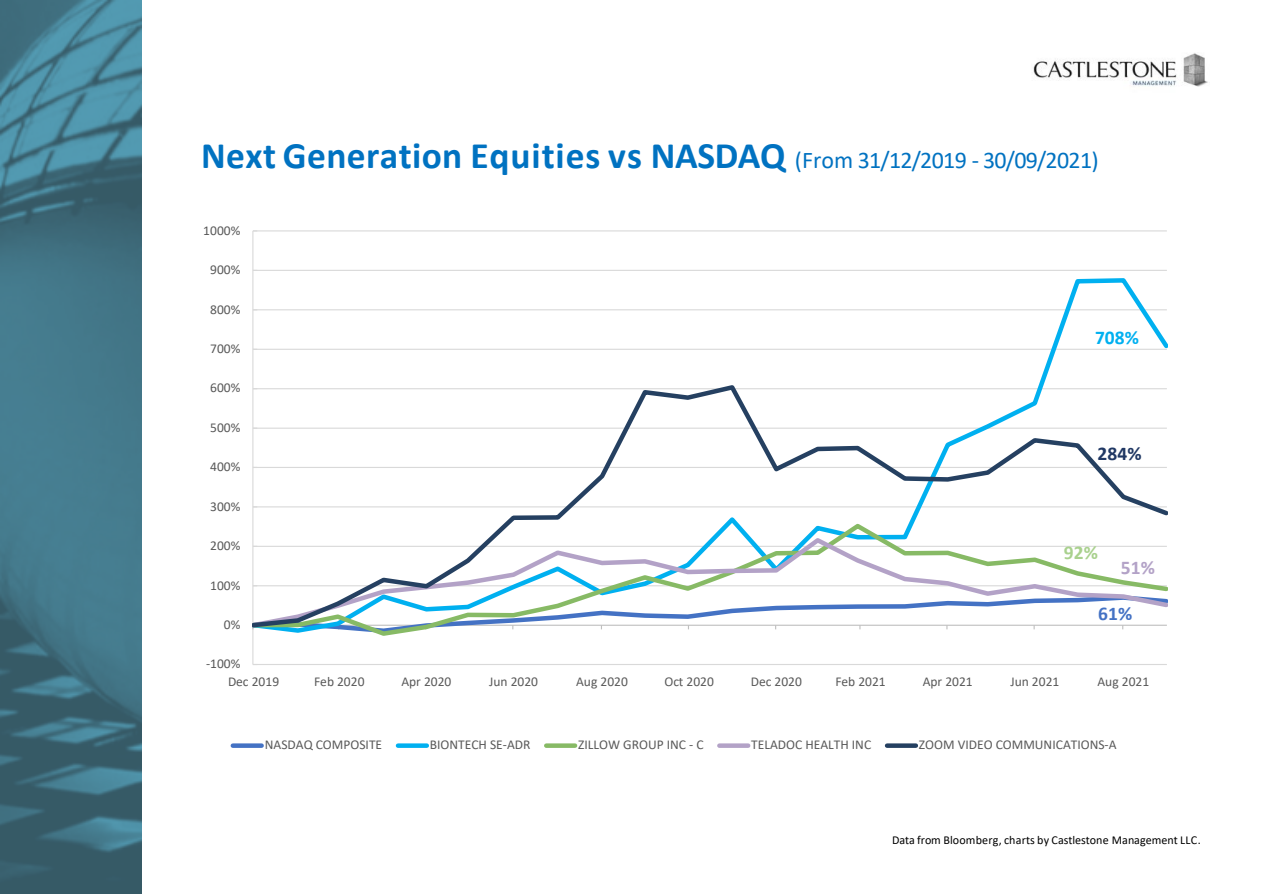
<style>
.page{position:relative;width:1264px;height:894px;background:#fff}
.page>*{position:absolute;margin:0;border:0;box-sizing:border-box;transform-origin:0 0}
.t1{font:700 37.5px "Calibri";letter-spacing:.01em;color:#0072c1}
.t2{font:700 19.5px "Calibri";color:#203864}
.t3{font:700 19.5px "Calibri";color:#00b0f0}
.t4{font:700 19.5px "Calibri";color:#a9d18e}
.t5{font:700 19.5px "Calibri";color:#4472c4}
.t6{font:700 19.5px "Calibri";color:#b3a2c7}
.t7{font:13.5px "Calibri";color:#595959}
.t8{font:12px "Calibri";letter-spacing:.005em;color:#000}
.s1{font-weight:400;font-size:24px}
</style>
<div class="page">
<img style="left:1033px;top:53px;width:175px;height:34px">
<div style="left:0;top:0;width:141px;height:893px;background:#4e8193;opacity:.7"></div>
<hr style="left:253px;top:663px;width:913px;height:2px;background:#d9d9d9">
<hr style="left:253px;top:270px;width:913px;height:1px;background:#d9d9d9">
<hr style="left:253px;top:230px;width:913px;height:1px;background:#d9d9d9">
<hr style="left:252px;top:231px;width:1px;height:433px;background:#d9d9d9">
<svg style="left:253px;top:276px;width:914px;height:106px"></svg>
<svg style="left:253px;top:382px;width:914px;height:248px"></svg>
<svg style="left:233px;top:743px;width:28px;height:4px"></svg>
<svg style="left:398px;top:743px;width:29px;height:4px"></svg>
<svg style="left:546px;top:743px;width:29px;height:4px"></svg>
<svg style="left:719px;top:743px;width:29px;height:4px"></svg>
<svg style="left:886px;top:743px;width:29px;height:4px"></svg>
<h2 class="t1" style="left:201px;top:129px;width:899px">Next Generation Equities vs NASDAQ <span class="s1">(From 31/12/2019 - 30/09/2021)</span></h2>
<p class="t7" style="left:203px;top:221px;width:39px">1000%</p>
<p class="t7" style="left:210px;top:260px;width:32px">900%</p>
<p class="t7" style="left:210px;top:300px;width:32px">800%</p>
<p class="t7" style="left:210px;top:339px;width:32px">700%</p>
<p class="t7" style="left:210px;top:378px;width:32px">600%</p>
<p class="t7" style="left:210px;top:418px;width:32px">500%</p>
<p class="t7" style="left:210px;top:457px;width:32px">400%</p>
<p class="t7" style="left:210px;top:496px;width:32px">300%</p>
<p class="t7" style="left:210px;top:536px;width:32px">200%</p>
<p class="t7" style="left:210px;top:575px;width:32px">100%</p>
<p class="t7" style="left:224px;top:615px;width:18px">0%</p>
<p class="t7" style="left:206px;top:654px;width:36px">-100%</p>
<p class="t3" style="left:1094px;top:324px;width:45px">708%</p>
<p class="t2" style="left:1097px;top:440px;width:45px">284%</p>
<p class="t4" style="left:1063px;top:538px;width:35px">92%</p>
<p class="t6" style="left:1120px;top:553px;width:35px">51%</p>
<p class="t5" style="left:1097px;top:599px;width:35px">61%</p>
<p class="t7" style="left:228px;top:672px;width:53px">Dec 2019</p>
<p class="t7" style="left:314px;top:672px;width:52px">Feb 2020</p>
<p class="t7" style="left:401px;top:672px;width:52px">Apr 2020</p>
<p class="t7" style="left:489px;top:672px;width:50px">Jun 2020</p>
<p class="t7" style="left:576px;top:672px;width:53px">Aug 2020</p>
<p class="t7" style="left:664px;top:672px;width:51px">Oct 2020</p>
<p class="t7" style="left:750px;top:672px;width:53px">Dec 2020</p>
<p class="t7" style="left:835px;top:672px;width:52px">Feb 2021</p>
<p class="t7" style="left:922px;top:672px;width:52px">Apr 2021</p>
<p class="t7" style="left:1010px;top:672px;width:50px">Jun 2021</p>
<p class="t7" style="left:1097px;top:672px;width:53px">Aug 2021</p>
<p class="t7" style="left:265px;top:735px;width:119px">NASDAQ COMPOSITE</p>
<p class="t7" style="left:430px;top:735px;width:102px">BIONTECH SE-ADR</p>
<p class="t7" style="left:578px;top:735px;width:127px">ZILLOW GROUP INC - C</p>
<p class="t7" style="left:751px;top:735px;width:122px">TELADOC HEALTH INC</p>
<p class="t7" style="left:918px;top:735px;width:199px">ZOOM VIDEO COMMUNICATIONS-A</p>
<p class="t8" style="left:891px;top:831px;width:310px">Data from Bloomberg, charts by Castlestone Management LLC.</p>
</div>
